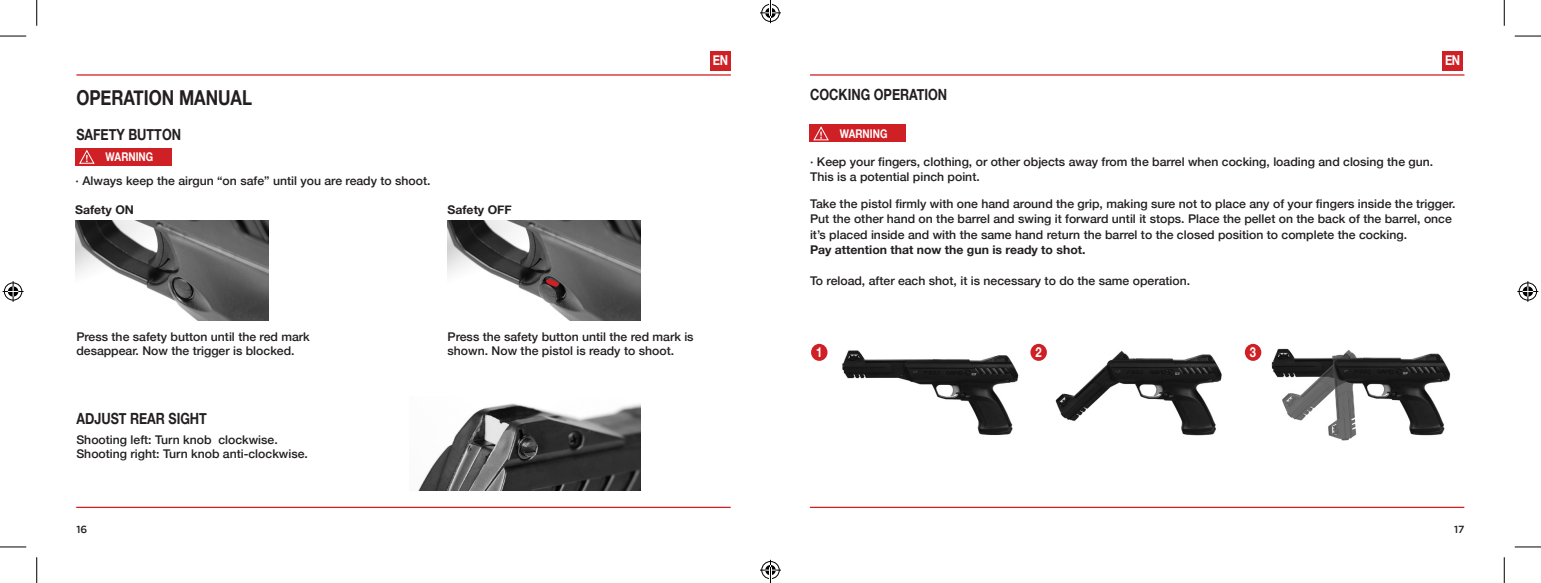
<style>
.page{position:relative;width:1541px;height:583px;background:#fff}
.page>*{position:absolute;margin:0;border:0;box-sizing:border-box;transform-origin:0 0}
.t1{font:700 20.47px "Helvetica Neue";color:#231f20;scale:.82 1}
.t2{font:700 15.53px "Helvetica Neue";color:#231f20;scale:.82 1}
.t3{font:700 13.72px "Helvetica Neue";color:#fff;scale:.82 1}
.t4{font:500 11.92px/14.4px "Helvetica Neue";color:#231f20}
.t5{font:700 11.92px "Helvetica Neue";color:#231f20}
.t6{font:700 11.92px "Helvetica Neue";color:#fff;scale:.82 1}
.t7{font:500 10.35px "Gotham";color:#231f20}
</style>
<div class="page">
<hr style="left:810px;top:74px;width:654px;height:2px;background:#cf2026">
<hr style="left:810px;top:506px;width:654px;height:1px;background:#cf2026">
<hr style="left:76px;top:74px;width:655px;height:2px;background:#cf2026">
<hr style="left:76px;top:506px;width:654px;height:1px;background:#cf2026">
<img style="left:1261px;top:348px;width:190px;height:93px">
<div style="left:710px;top:51px;width:21px;height:20px;background:#cf2026"></div>
<div style="left:1442px;top:51px;width:20px;height:20px;background:#cf2026"></div>
<img style="left:75px;top:220px;width:193px;height:101px">
<img style="left:447px;top:220px;width:193px;height:101px">
<svg style="left:546px;top:279px;width:13px;height:7px"></svg>
<div style="left:76px;top:148px;width:96px;height:17px;background:#cf2026"></div>
<svg style="left:79px;top:149px;width:16px;height:15px"></svg>
<div style="left:811px;top:343px;width:16px;height:17px;background:#cf2026;border-radius:50%"></div>
<div style="left:1030px;top:343px;width:16px;height:17px;background:#cf2026;border-radius:50%"></div>
<div style="left:1244px;top:343px;width:17px;height:17px;background:#cf2026;border-radius:50%"></div>
<img style="left:842px;top:350px;width:177px;height:85px">
<img style="left:1055px;top:350px;width:167px;height:86px">
<div style="left:810px;top:125px;width:96px;height:17px;background:#cf2026"></div>
<svg style="left:813px;top:126px;width:16px;height:15px"></svg>
<img style="left:418px;top:403px;width:222px;height:87px">
<svg style="left:0;top:36px;width:26px;height:1px"></svg>
<svg style="left:1514px;top:36px;width:26px;height:1px"></svg>
<svg style="left:0;top:546px;width:26px;height:1px"></svg>
<svg style="left:1514px;top:546px;width:26px;height:1px"></svg>
<svg style="left:36px;top:0;width:1px;height:26px"></svg>
<svg style="left:36px;top:557px;width:1px;height:25px"></svg>
<svg style="left:1503px;top:0;width:1px;height:26px"></svg>
<svg style="left:1503px;top:557px;width:1px;height:25px"></svg>
<svg style="left:3px;top:281px;width:21px;height:20px"></svg>
<svg style="left:1517px;top:281px;width:21px;height:20px"></svg>
<svg style="left:760px;top:0;width:21px;height:23px"></svg>
<svg style="left:760px;top:559px;width:21px;height:23px"></svg>
<p class="t1" style="left:76px;top:82px;width:216px">OPERATION MANUAL</p>
<p class="t2" style="left:76px;top:122px;width:129px">SAFETY BUTTON</p>
<p class="t4" style="left:76px;top:172px;width:356px">· Always keep the airgun “on safe” until you are ready to shoot.</p>
<p class="t6" style="left:106px;top:147px;width:60px">WARNING</p>
<p class="t5" style="left:75px;top:200px;width:60px">Safety ON</p>
<p class="t5" style="left:447px;top:200px;width:66px">Safety OFF</p>
<p class="t4" style="left:76px;top:328px;width:235px">Press the safety button until the red mark desappear. Now the trigger is blocked.</p>
<p class="t4" style="left:447px;top:328px;width:247px">Press the safety button until the red mark is shown. Now the pistol is ready to shoot.</p>
<p class="t3" style="left:712px;top:50px;width:20px">EN</p>
<p class="t3" style="left:1444px;top:50px;width:20px">EN</p>
<p class="t2" style="left:810px;top:83px;width:169px">COCKING OPERATION</p>
<p class="t6" style="left:839px;top:124px;width:60px">WARNING</p>
<p class="t4" style="left:810px;top:154px;width:624px">· Keep your fingers, clothing, or other objects away from the barrel when cocking, loading and closing the gun.</p>
<p class="t4" style="left:810px;top:168px;width:171px">This is a potential pinch point.</p>
<p class="t4" style="left:810px;top:195px;width:647px;line-height:15.5px">Take the pistol firmly with one hand around the grip, making sure not to place any of your fingers inside the trigger.<br>Put the other hand on the barrel and swing it forward until it stops. Place the pellet on the back of the barrel, once it’s placed inside and with the same hand return the barrel to the closed position to complete the cocking.</p>
<p class="t5" style="left:810px;top:240px;width:277px">Pay attention that now the gun is ready to shot.</p>
<p class="t4" style="left:810px;top:272px;width:382px">To reload, after each shot, it is necessary to do the same operation.</p>
<p class="t3" style="left:816px;top:341px;width:9px">1</p>
<p class="t3" style="left:1035px;top:341px;width:9px">2</p>
<p class="t3" style="left:1249px;top:341px;width:9px">3</p>
<p class="t2" style="left:76px;top:405px;width:161px">ADJUST REAR SIGHT</p>
<p class="t4" style="left:76px;top:431px;width:203px">Shooting left: Turn knob clockwise.</p>
<p class="t4" style="left:76px;top:445px;width:233px">Shooting right: Turn knob anti-clockwise.</p>
<p class="t7" style="left:76px;top:522px;width:12px">16</p>
<p class="t7" style="left:1454px;top:522px;width:12px">17</p>
</div>
